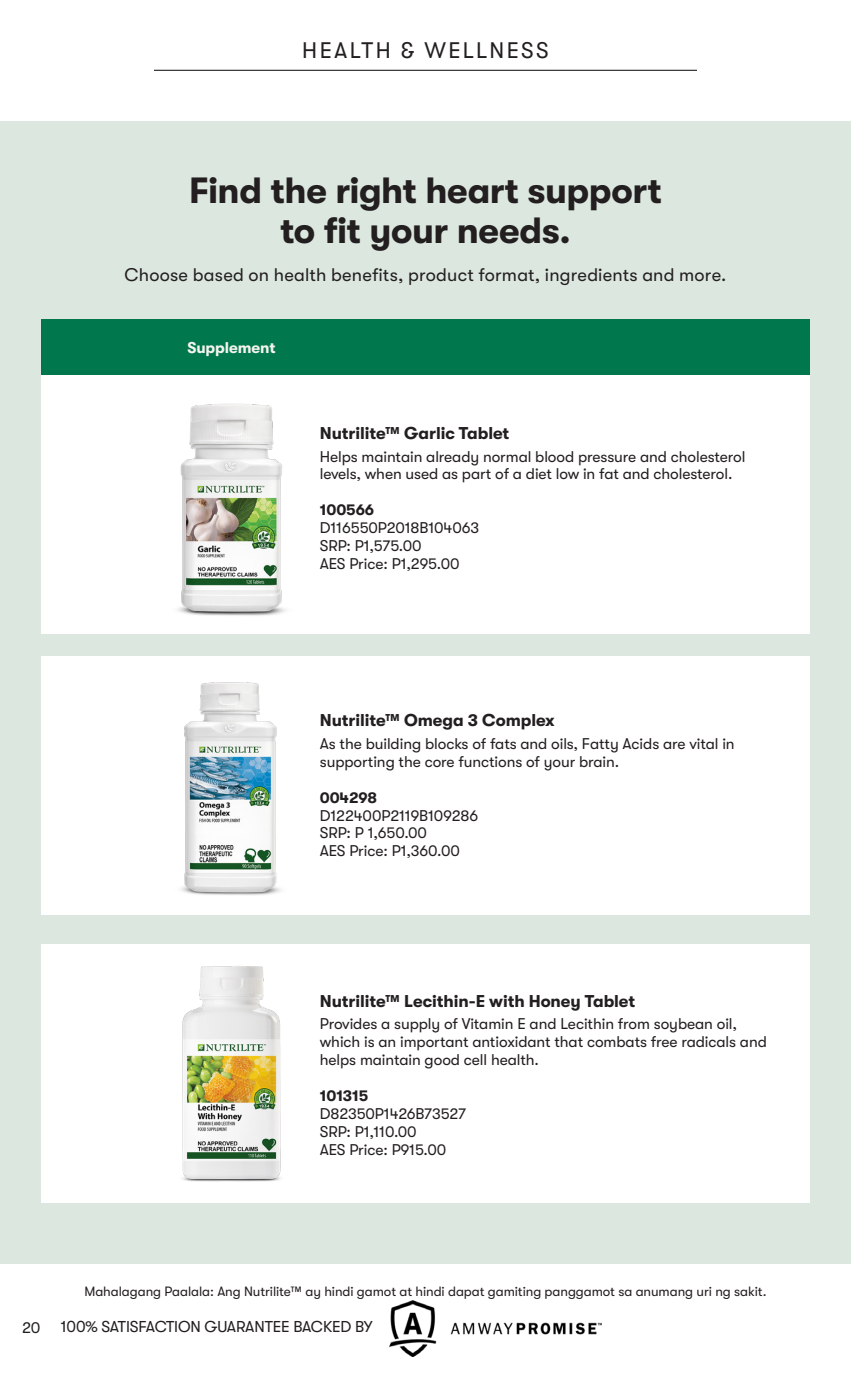
<style>
.page{position:relative;width:851px;height:1377px;background:#fff}
.page>*{position:absolute;margin:0;border:0;box-sizing:border-box;transform-origin:0 0}
._2023_Comparison_-_Headline{font:700 36.45px/39.6px "GT Walsheim Pro";letter-spacing:-.01em;color:#231f20;text-align:center}
.t1{font:22.5px "GT Walsheim Pro";letter-spacing:.1em;color:#231f20}
._2023_Comparison_-_Subcopy{font:18.22px "GT Walsheim Pro";letter-spacing:.01em;color:#231f20}
._2023_Comparison_-_Product_Name{font:700 17.1px "GT Walsheim Pro";letter-spacing:-.005em;color:#231f20}
.t2{font:15.75px "GT Walsheim Pro";letter-spacing:-.01em;color:#231f20}
._2023_Comparison_-_Product_Body{font:15.53px/17.8px "GT Walsheim Pro";letter-spacing:-.005em;color:#231f20}
._2023_Comparison_-_Product_Body-2{font:700 15.53px "GT Walsheim Pro";letter-spacing:-.005em;color:#231f20}
._2023_Comparison_-_Label_left_align{font:700 15.53px "GT Walsheim Pro";letter-spacing:-.005em;color:#f5f4ef}
.Disclaimer_DkGrey{font:13.5px "GT Walsheim Pro";letter-spacing:-.005em;color:#231f20}
</style>
<div class="page">
<img style="left:390px;top:1300px;width:212px;height:57px">
<div style="left:0;top:122px;width:850px;height:1142px;background:#dce8df"></div>
<div style="left:40px;top:375px;width:769px;height:259px;background:#fff"></div>
<div style="left:40px;top:656px;width:769px;height:259px;background:#fff"></div>
<div style="left:40px;top:944px;width:769px;height:259px;background:#fff"></div>
<div style="left:40px;top:319px;width:769px;height:56px;background:#00774d"></div>
<img style="left:178px;top:403px;width:108px;height:213px">
<img style="left:181px;top:682px;width:100px;height:213px">
<img style="left:182px;top:966px;width:99px;height:216px">
<hr style="left:154px;top:70px;width:543px;height:1px;background:#231f20">
<p class="t1" style="left:302px;top:37px;width:248px">HEALTH &amp; WELLNESS</p>
<p class="_2023_Comparison_-_Headline" style="left:189px;top:171px;width:474px">Find the right heart support to fit your needs.</p>
<p class="_2023_Comparison_-_Subcopy" style="left:124px;top:264px;width:603px">Choose based on health benefits, product format, ingredients and more.</p>
<p class="_2023_Comparison_-_Label_left_align" style="left:187px;top:339px;width:90px">Supplement</p>
<p class="_2023_Comparison_-_Product_Name" style="left:320px;top:423px;width:191px">Nutrilite™ Garlic Tablet</p>
<p class="_2023_Comparison_-_Product_Body" style="left:320px;top:447px;width:427px">Helps maintain already normal blood pressure and cholesterol levels, when used as part of a diet low in fat and cholesterol.</p>
<p class="_2023_Comparison_-_Product_Body-2" style="left:320px;top:501px;width:56px">100566</p>
<p class="_2023_Comparison_-_Product_Body" style="left:320px;top:519px;width:161px">D116550P2018B104063</p>
<p class="_2023_Comparison_-_Product_Body" style="left:320px;top:537px;width:103px">SRP: P1,575.00</p>
<p class="_2023_Comparison_-_Product_Body" style="left:320px;top:555px;width:141px">AES Price: P1,295.00</p>
<p class="_2023_Comparison_-_Product_Name" style="left:320px;top:711px;width:236px">Nutrilite™ Omega 3 Complex</p>
<p class="_2023_Comparison_-_Product_Body" style="left:320px;top:735px;width:416px">As the building blocks of fats and oils, Fatty Acids are vital in supporting the core functions of your brain.</p>
<p class="_2023_Comparison_-_Product_Body-2" style="left:320px;top:789px;width:59px">004298</p>
<p class="_2023_Comparison_-_Product_Body" style="left:320px;top:806px;width:160px">D122400P2119B109286</p>
<p class="_2023_Comparison_-_Product_Body" style="left:320px;top:824px;width:109px">SRP: P 1,650.00</p>
<p class="_2023_Comparison_-_Product_Body" style="left:320px;top:842px;width:142px">AES Price: P1,360.00</p>
<p class="_2023_Comparison_-_Product_Name" style="left:320px;top:991px;width:317px">Nutrilite™ Lecithin-E with Honey Tablet</p>
<p class="_2023_Comparison_-_Product_Body" style="left:320px;top:1015px;width:448px">Provides a supply of Vitamin E and Lecithin from soybean oil, which is an important antioxidant that combats free radicals and helps maintain good cell health.</p>
<p class="_2023_Comparison_-_Product_Body-2" style="left:320px;top:1087px;width:50px">101315</p>
<p class="_2023_Comparison_-_Product_Body" style="left:320px;top:1105px;width:148px">D82350P1426B73527</p>
<p class="_2023_Comparison_-_Product_Body" style="left:320px;top:1123px;width:98px">SRP: P1,110.00</p>
<p class="_2023_Comparison_-_Product_Body" style="left:320px;top:1140px;width:128px">AES Price: P915.00</p>
<p class="Disclaimer_DkGrey" style="left:84px;top:1284px;width:683px">Mahalagang Paalala: Ang Nutrilite™ ay hindi gamot at hindi dapat gamiting panggamot sa anumang uri ng sakit.</p>
<p class="t2" style="left:22px;top:1319px;width:20px">20</p>
<p class="t2" style="left:61px;top:1318px;width:313px">100% SATISFACTION GUARANTEE BACKED BY</p>
</div>
